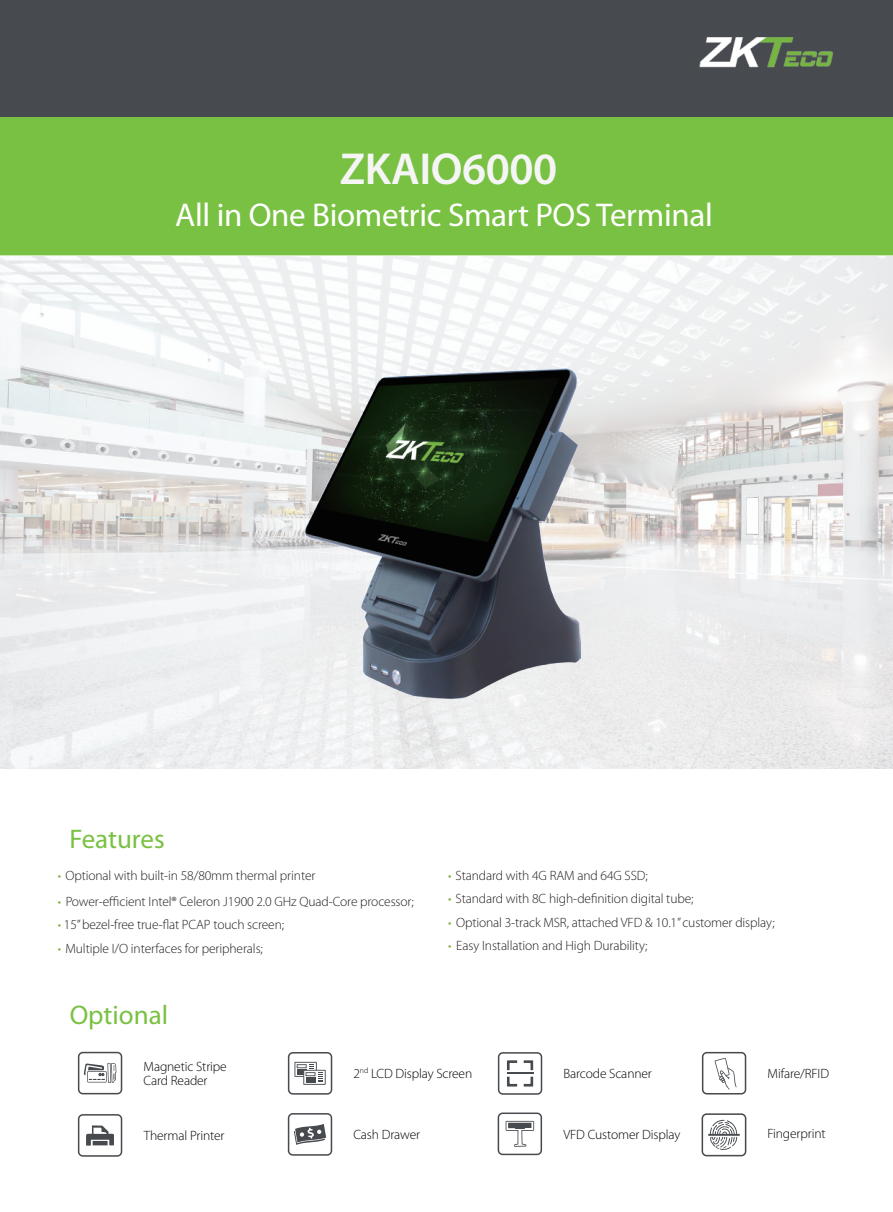
<style>
.page{position:relative;width:893px;height:1212px;background:#fff}
.page>*{position:absolute;margin:0;border:0;box-sizing:border-box;transform-origin:0 0}
.t1{font:600 45px "Myriad Pro";letter-spacing:-.01em;color:#f5f5f6}
.t2{font:33px "Myriad Pro";letter-spacing:-.01em;color:#fff}
.t3{font:27px "Myriad Pro";color:#79c142}
.t4{font:300 13.5px "Myriad Pro";letter-spacing:-.01em;color:#231f20}
.t5{font:300 13.5px/13.5px "Myriad Pro";letter-spacing:-.01em;color:#030303}
.s1{color:#7aae36}
</style>
<div class="page">
<div style="left:0;top:0;width:893px;height:117px;background:#474a4e"></div>
<div style="left:0;top:117px;width:893px;height:140px;background:#79c142"></div>
<img style="left:699px;top:37px;width:134px;height:30px">
<svg style="left:0;top:256px;width:893px;height:513px;fill:#edeeef"></svg>
<img style="left:304px;top:369px;width:277px;height:330px">
<svg style="left:78px;top:1052px;width:44px;height:42px"></svg>
<svg style="left:288px;top:1052px;width:44px;height:42px"></svg>
<svg style="left:498px;top:1052px;width:44px;height:43px"></svg>
<svg style="left:702px;top:1052px;width:44px;height:42px"></svg>
<svg style="left:78px;top:1114px;width:44px;height:43px"></svg>
<svg style="left:288px;top:1113px;width:44px;height:43px"></svg>
<svg style="left:498px;top:1112px;width:44px;height:43px"></svg>
<svg style="left:702px;top:1113px;width:44px;height:43px"></svg>
<h1 class="t1" style="left:340px;top:140px;width:219px">ZKAIO6000</h1>
<h2 class="t2" style="left:175px;top:197px;width:539px">All in One Biometric Smart POS Terminal</h2>
<h3 class="t3" style="left:69px;top:824px;width:97px">Features</h3>
<p class="t4" style="left:58px;top:868px;width:259px"><span class="s1">•</span> Optional with built-in 58/80mm thermal printer</p>
<p class="t4" style="left:58px;top:894px;width:358px"><span class="s1">•</span> Power-efficient Intel® Celeron J1900 2.0 GHz Quad-Core processor;</p>
<p class="t4" style="left:58px;top:917px;width:228px"><span class="s1">•</span> 15”bezel-free true-flat PCAP touch screen;</p>
<p class="t4" style="left:58px;top:941px;width:207px"><span class="s1">•</span> Multiple I/O interfaces for peripherals;</p>
<h3 class="t3" style="left:70px;top:1000px;width:100px">Optional</h3>
<p class="t4" style="left:448px;top:868px;width:201px"><span class="s1">•</span> Standard with 4G RAM and 64G SSD;</p>
<p class="t4" style="left:448px;top:891px;width:247px"><span class="s1">•</span> Standard with 8C high-definition digital tube;</p>
<p class="t4" style="left:448px;top:915px;width:328px"><span class="s1">•</span> Optional 3-track MSR, attached VFD &amp; 10.1”customer display;</p>
<p class="t4" style="left:448px;top:938px;width:201px"><span class="s1">•</span> Easy Installation and High Durability;</p>
<p class="t5" style="left:144px;top:1060px;width:85px">Magnetic Stripe<br>Card Reader</p>
<p class="t5" style="left:563px;top:1067px;width:90px">Barcode Scanner</p>
<p class="t5" style="left:767px;top:1067px;width:63px">Mifare/RFID</p>
<p class="t5" style="left:353px;top:1067px;width:120px">2<sup>nd</sup> LCD Display Screen</p>
<p class="t5" style="left:144px;top:1129px;width:82px">Thermal Printer</p>
<p class="t5" style="left:353px;top:1128px;width:68px">Cash Drawer</p>
<p class="t5" style="left:563px;top:1127px;width:118px">VFD Customer Display</p>
<p class="t5" style="left:767px;top:1127px;width:60px">Fingerprint</p>
</div>
